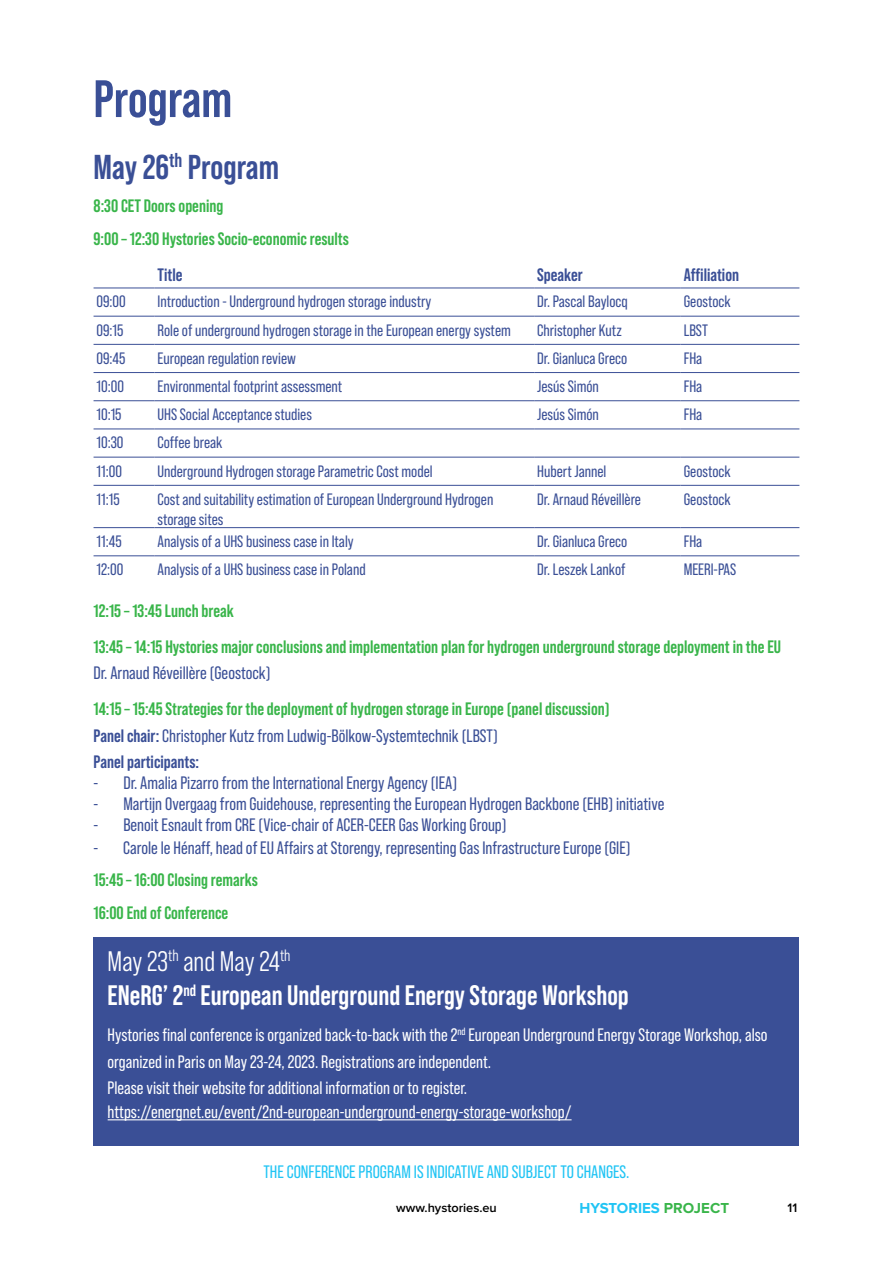
<style>
.page{position:relative;width:893px;height:1263px;background:#fff}
.page>*{position:absolute;margin:0;border:0;box-sizing:border-box;transform-origin:0 0}
.t1{font:700 52.5px "Bebas Neue Pro";color:#3a4f96}
.t2{font:700 34.5px "Bebas Neue Pro";color:#3a4f96}
.t3{font:700 28.2px "Bebas Neue Pro";color:#fff}
.t4{font:28.2px "Bebas Neue Pro Middle";color:#fff}
.t5{font:700 18px/32.5px "Bebas Neue Pro";color:#39b54a}
.t6{font:18px "Bebas Neue Pro";color:#3a4f96}
.t7{font:18px/26.5px "Bebas Neue Pro";color:#fff}
.t8{font:18px "Bebas Neue Pro";color:#20c4f4}
.t9{font:700 18px "Bebas Neue Pro";color:#3a4f96}
.t10{font:16.5px/19.8px "Bebas Neue Pro";color:#3a4f96}
.t11{font:700 15px "Proxima Nova";color:#20c4f4}
.t12{font:600 12.75px "Proxima Nova";color:#000}
.s1{color:#3a4f96}
.s2{font-weight:400;color:#3a4f96}
.s3{color:#39b54a}
</style>
<div class="page">
<div style="left:94px;top:938px;width:705px;height:208px;background:#3a4f96"></div>
<hr style="left:108px;top:1119px;width:464px;height:1px;background:#fff">
<hr style="left:94px;top:288px;width:61px;height:1px;background:#3a4f96">
<hr style="left:155px;top:288px;width:379px;height:1px;background:#3a4f96">
<hr style="left:534px;top:288px;width:147px;height:1px;background:#3a4f96">
<hr style="left:681px;top:288px;width:118px;height:1px;background:#3a4f96">
<hr style="left:94px;top:316px;width:61px;height:1px;background:#3a4f96">
<hr style="left:155px;top:316px;width:379px;height:1px;background:#3a4f96">
<hr style="left:534px;top:316px;width:147px;height:1px;background:#3a4f96">
<hr style="left:681px;top:316px;width:118px;height:1px;background:#3a4f96">
<hr style="left:94px;top:344px;width:61px;height:1px;background:#3a4f96">
<hr style="left:155px;top:344px;width:379px;height:1px;background:#3a4f96">
<hr style="left:534px;top:344px;width:147px;height:1px;background:#3a4f96">
<hr style="left:681px;top:344px;width:118px;height:1px;background:#3a4f96">
<hr style="left:94px;top:372px;width:61px;height:1px;background:#3a4f96">
<hr style="left:155px;top:372px;width:379px;height:1px;background:#3a4f96">
<hr style="left:534px;top:372px;width:147px;height:1px;background:#3a4f96">
<hr style="left:681px;top:372px;width:118px;height:1px;background:#3a4f96">
<hr style="left:94px;top:400px;width:61px;height:1px;background:#3a4f96">
<hr style="left:155px;top:400px;width:379px;height:1px;background:#3a4f96">
<hr style="left:534px;top:400px;width:147px;height:1px;background:#3a4f96">
<hr style="left:681px;top:400px;width:118px;height:1px;background:#3a4f96">
<hr style="left:94px;top:429px;width:61px;height:1px;background:#3a4f96">
<hr style="left:155px;top:429px;width:379px;height:1px;background:#3a4f96">
<hr style="left:534px;top:429px;width:147px;height:1px;background:#3a4f96">
<hr style="left:681px;top:429px;width:118px;height:1px;background:#3a4f96">
<hr style="left:94px;top:457px;width:61px;height:1px;background:#3a4f96">
<hr style="left:155px;top:457px;width:379px;height:1px;background:#3a4f96">
<hr style="left:534px;top:457px;width:147px;height:1px;background:#3a4f96">
<hr style="left:681px;top:457px;width:118px;height:1px;background:#3a4f96">
<hr style="left:94px;top:485px;width:61px;height:1px;background:#3a4f96">
<hr style="left:155px;top:485px;width:379px;height:1px;background:#3a4f96">
<hr style="left:534px;top:485px;width:147px;height:1px;background:#3a4f96">
<hr style="left:681px;top:485px;width:118px;height:1px;background:#3a4f96">
<hr style="left:94px;top:527px;width:61px;height:1px;background:#3a4f96">
<hr style="left:155px;top:527px;width:379px;height:1px;background:#3a4f96">
<hr style="left:534px;top:527px;width:147px;height:1px;background:#3a4f96">
<hr style="left:681px;top:527px;width:118px;height:1px;background:#3a4f96">
<hr style="left:94px;top:556px;width:61px;height:1px;background:#3a4f96">
<hr style="left:155px;top:556px;width:379px;height:1px;background:#3a4f96">
<hr style="left:534px;top:556px;width:147px;height:1px;background:#3a4f96">
<hr style="left:681px;top:556px;width:118px;height:1px;background:#3a4f96">
<h1 class="t1" style="left:94px;top:69px;width:140px">Program</h1>
<h2 class="t2" style="left:94px;top:147px;width:187px">May 26<sup>th</sup> Program</h2>
<p class="t5" style="left:94px;top:189px;width:257px">8:30 CET Doors opening<br>9:00 – 12:30 Hystories Socio-economic results</p>
<p class="t9" style="left:158px;top:264px;width:26px">Title</p>
<p class="t9" style="left:537px;top:264px;width:47px">Speaker</p>
<p class="t9" style="left:684px;top:264px;width:57px">Affiliation</p>
<p class="t10" style="left:97px;top:292px;width:31px">09:00</p>
<p class="t10" style="left:158px;top:292px;width:275px">Introduction - Underground hydrogen storage industry</p>
<p class="t10" style="left:537px;top:292px;width:92px">Dr. Pascal Baylocq</p>
<p class="t10" style="left:684px;top:292px;width:49px">Geostock</p>
<p class="t10" style="left:97px;top:320px;width:28px">09:15</p>
<p class="t10" style="left:158px;top:320px;width:355px">Role of underground hydrogen storage in the European energy system</p>
<p class="t10" style="left:537px;top:320px;width:86px">Christopher Kutz</p>
<p class="t10" style="left:684px;top:320px;width:26px">LBST</p>
<p class="t10" style="left:97px;top:348px;width:30px">09:45</p>
<p class="t10" style="left:158px;top:348px;width:140px">European regulation review</p>
<p class="t10" style="left:537px;top:348px;width:92px">Dr. Gianluca Greco</p>
<p class="t10" style="left:684px;top:348px;width:20px">FHa</p>
<p class="t10" style="left:97px;top:376px;width:29px">10:00</p>
<p class="t10" style="left:158px;top:376px;width:186px">Environmental footprint assessment</p>
<p class="t10" style="left:537px;top:376px;width:63px">Jesús Simón</p>
<p class="t10" style="left:684px;top:376px;width:20px">FHa</p>
<p class="t10" style="left:97px;top:405px;width:27px">10:15</p>
<p class="t10" style="left:158px;top:405px;width:156px">UHS Social Acceptance studies</p>
<p class="t10" style="left:537px;top:405px;width:63px">Jesús Simón</p>
<p class="t10" style="left:684px;top:405px;width:20px">FHa</p>
<p class="t10" style="left:97px;top:433px;width:28px">10:30</p>
<p class="t10" style="left:158px;top:433px;width:66px">Coffee break</p>
<p class="t10" style="left:97px;top:461px;width:27px">11:00</p>
<p class="t10" style="left:158px;top:461px;width:277px">Underground Hydrogen storage Parametric Cost model</p>
<p class="t10" style="left:537px;top:461px;width:71px">Hubert Jannel</p>
<p class="t10" style="left:684px;top:461px;width:49px">Geostock</p>
<p class="t10" style="left:97px;top:489px;width:25px">11:15</p>
<p class="t10" style="left:158px;top:489px;width:337px">Cost and suitability estimation of European Underground Hydrogen storage sites</p>
<p class="t10" style="left:537px;top:489px;width:105px">Dr. Arnaud Réveillère</p>
<p class="t10" style="left:684px;top:489px;width:49px">Geostock</p>
<p class="t10" style="left:97px;top:531px;width:27px">11:45</p>
<p class="t10" style="left:158px;top:531px;width:198px">Analysis of a UHS business case in Italy</p>
<p class="t10" style="left:537px;top:531px;width:92px">Dr. Gianluca Greco</p>
<p class="t10" style="left:684px;top:531px;width:20px">FHa</p>
<p class="t10" style="left:97px;top:560px;width:28px">12:00</p>
<p class="t10" style="left:158px;top:560px;width:210px">Analysis of a UHS business case in Poland</p>
<p class="t10" style="left:537px;top:560px;width:90px">Dr. Leszek Lankof</p>
<p class="t10" style="left:684px;top:560px;width:54px">MEERI-PAS</p>
<p class="t5" style="left:94px;top:593px;width:689px;line-height:35.8px">12:15 – 13:45 Lunch break<br>13:45 – 14:15 Hystories major conclusions and implementation plan for hydrogen underground storage deployment in the EU</p>
<p class="t6" style="left:94px;top:663px;width:179px">Dr. Arnaud Réveillère (Geostock)</p>
<p class="t5" style="left:94px;top:696px;width:518px;line-height:26.5px">14:15 – 15:45 Strategies for the deployment of hydrogen storage in Europe (panel discussion)<br><span class="s1">Panel chair:</span> <span class="s2">Christopher Kutz from Ludwig-Bölkow-Systemtechnik (LBST)<br></span><span class="s1">Panel participants:</span></p>
<p class="t6" style="left:94px;top:773px;width:365px">- Dr. Amalia Pizarro from the International Energy Agency (IEA)</p>
<p class="t6" style="left:94px;top:794px;width:572px">- Martijn Overgaag from Guidehouse, representing the European Hydrogen Backbone (EHB) initiative</p>
<p class="t6" style="left:94px;top:815px;width:415px">- Benoit Esnault from CRE (Vice-chair of ACER-CEER Gas Working Group)</p>
<p class="t6" style="left:93px;top:837px;width:539px">- Carole le Hénaff, head of EU Affairs at Storengy, representing Gas Infrastructure Europe (GIE)</p>
<p class="t5" style="left:93px;top:864px;width:166px">15:45 – 16:00 Closing remarks<br>16:00 End of Conference</p>
<h3 class="t4" style="left:108px;top:945px;width:184px">May 23<sup>th</sup> and May 24<sup>th</sup></h3>
<h3 class="t3" style="left:108px;top:979px;width:523px">ENeRG’ 2<sup>nd</sup> European Underground Energy Storage Workshop</h3>
<p class="t7" style="left:108px;top:1022px;width:661px">Hystories final conference is organized back-to-back with the 2<sup>nd</sup> European Underground Energy Storage Workshop, also organized in Paris on May 23-24, 2023. Registrations are independent.<br>Please visit their website for additional information or to register.</p>
<p class="t7" style="left:108px;top:1099px;width:465px">https://energnet.eu/event/2nd-european-underground-energy-storage-workshop/</p>
<p class="t8" style="left:263px;top:1162px;width:368px">THE CONFERENCE PROGRAM IS INDICATIVE AND SUBJECT TO CHANGES.</p>
<p class="t12" style="left:396px;top:1200px;width:102px">www.hystories.eu</p>
<p class="t11" style="left:579px;top:1199px;width:151px">HYSTORIES <span class="s3">PROJECT</span></p>
<p class="t12" style="left:788px;top:1200px;width:11px">11</p>
</div>
